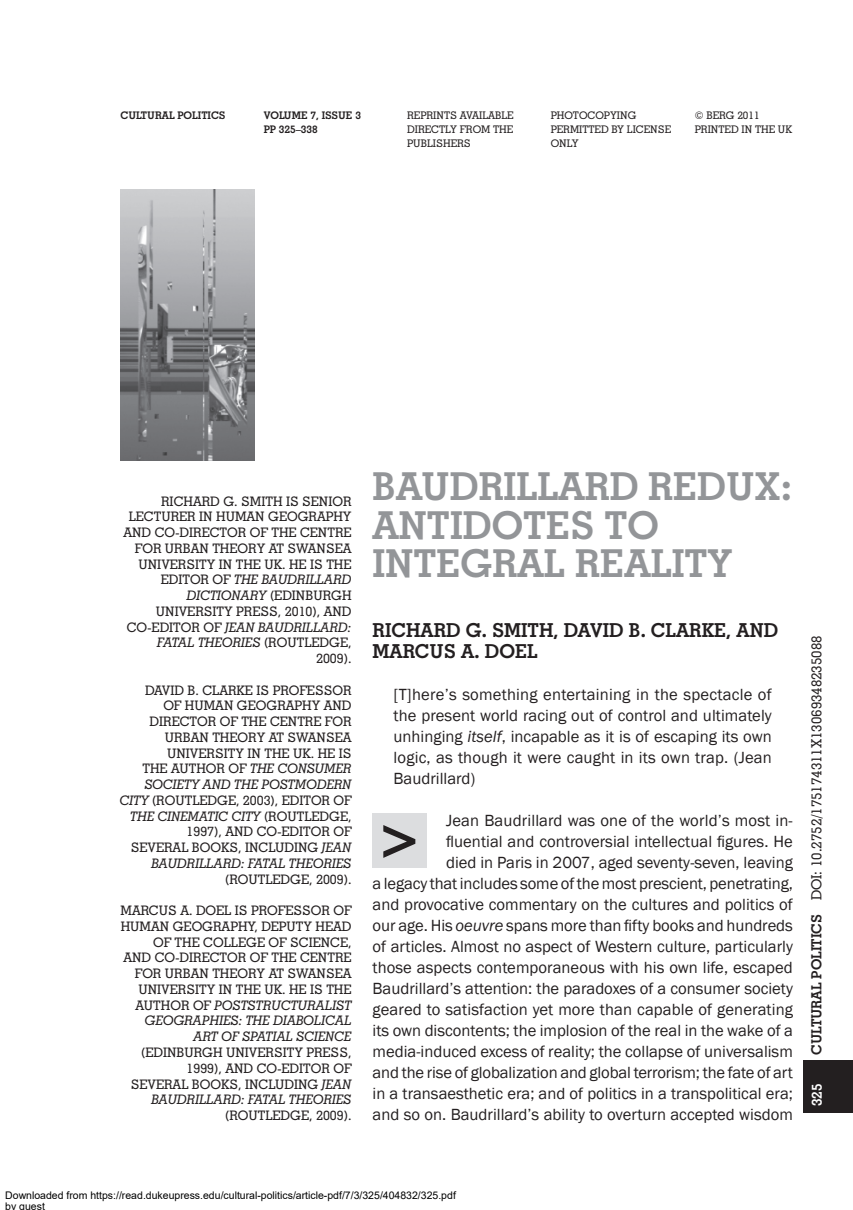
<style>
.page{position:relative;width:853px;height:1210px;background:#fff}
.page>*{position:absolute;margin:0;border:0;box-sizing:border-box;transform-origin:0 0}
.t1{font:500 63px "Helvetica Neue";color:#231f20}
.t2{font:700 38.5px "Geometric Slab 703 BT";color:#939598}
.t3{font:700 19.25px "Geometric Slab 703 BT";color:#231f20}
.t4{font:16.62px/21px "Franklin Gothic";color:#231f20;text-align:justify}
.t5{font:500 14px "Geometric Slab 703 BT";color:#231f20}
.t6{font:700 14px "Geometric Slab 703 BT";color:#fff}
.t7{font:500 13.12px/15.8px "Geometric Slab 703 BT";color:#231f20;text-align:right}
.t8{font:italic 500 13.12px/15.8px "Geometric Slab 703 BT";color:#231f20;text-align:right}
.t9{font:10.5px/10.5px "Arial";color:#000}
.t10{font:500 10.5px/14px "Geometric Slab 703 BT";color:#231f20}
.t11{font:700 10.5px/14px "Geometric Slab 703 BT";color:#231f20}
.s1{font-style:normal}
.s2{font-style:italic}
.s3{font-weight:700}
</style>
<div class="page">
<div style="left:803px;top:1060px;width:49px;height:53px;background:#231f20"></div>
<img style="left:120px;top:189px;width:134px;height:271px">
<div style="left:372px;top:813px;width:54px;height:55px;background:#dcdddf"></div>
<p class="t11" style="left:120px;top:108px;width:106px">CULTURAL POLITICS</p>
<p class="t11" style="left:264px;top:108px;width:99px">VOLUME 7, ISSUE 3<br>PP 325–338</p>
<p class="t10" style="left:407px;top:108px;width:108px;text-align:justify">REPRINTS AVAILABLE DIRECTLY FROM THE PUBLISHERS</p>
<p class="t10" style="left:550px;top:108px;width:122px">PHOTOCOPYING<br>PERMITTED BY LICENSE<br>ONLY</p>
<p class="t10" style="left:694px;top:108px;width:99px">© BERG 2011<br>PRINTED IN THE UK</p>
<p class="t7" style="left:161px;top:493px;width:18px">RICHARD</p>
<p class="t7" style="left:223px;top:493px;width:36px">G. SMITH</p>
<p class="t7" style="left:286px;top:493px;width:34px">IS SENIOR</p>
<p class="t7" style="left:129px;top:508px;width:17px">LECTURER</p>
<p class="t7" style="left:199px;top:508px;width:37px">IN HUMAN</p>
<p class="t7" style="left:268px;top:508px;width:21px">GEOGRAPHY</p>
<p class="t7" style="left:123px;top:524px;width:11px">AND</p>
<p class="t7" style="left:155px;top:524px;width:44px">CO-DIRECTOR</p>
<p class="t7" style="left:250px;top:524px;width:31px">OF THE</p>
<p class="t7" style="left:300px;top:524px;width:20px">CENTRE</p>
<p class="t7" style="left:135px;top:540px;width:10px">FOR</p>
<p class="t7" style="left:165px;top:540px;width:19px">URBAN</p>
<p class="t7" style="left:212px;top:540px;width:18px">THEORY</p>
<p class="t7" style="left:269px;top:540px;width:49px">AT SWANSEA</p>
<p class="t7" style="left:138px;top:556px;width:18px">UNIVERSITY</p>
<p class="t7" style="left:219px;top:556px;width:27px">IN THE</p>
<p class="t7" style="left:264px;top:556px;width:71px">UK. HE IS THE</p>
<p class="t7" style="left:161px;top:571px;width:9px">EDITOR</p>
<p class="t8" style="left:187px;top:571px;width:166px;text-align:left;text-indent:26px"><span class="s1">OF</span> THE BAUDRILLARD<br>DICTIONARY <span class="s1">(EDINBURGH</span></p>
<p class="t7" style="left:156px;top:603px;width:18px">UNIVERSITY</p>
<p class="t7" style="left:236px;top:603px;width:17px">PRESS</p>
<p class="t7" style="left:278px;top:603px;width:57px">, 2010), AND</p>
<p class="t7" style="left:127px;top:619px;width:34px">CO-EDITOR</p>
<p class="t8" style="left:157px;top:619px;width:196px;text-align:left;text-indent:46px"><span class="s1">OF</span> JEAN BAUDRILLARD:<br>FATAL THEORIES <span class="s1">(ROUTLEDGE</span></p>
<p class="t7" style="left:316px;top:634px;width:37px">,<br>2009).</p>
<p class="t7" style="left:145px;top:682px;width:18px">DAVID</p>
<p class="t7" style="left:187px;top:682px;width:34px">B. CLARKE</p>
<p class="t7" style="left:256px;top:682px;width:34px">IS PROFESSOR</p>
<p class="t7" style="left:163px;top:697px;width:42px">OF HUMAN</p>
<p class="t7" style="left:237px;top:697px;width:21px">GEOGRAPHY</p>
<p class="t7" style="left:324px;top:697px;width:11px">AND</p>
<p class="t7" style="left:149px;top:713px;width:19px">DIRECTOR</p>
<p class="t7" style="left:220px;top:713px;width:31px">OF THE</p>
<p class="t7" style="left:270px;top:713px;width:20px">CENTRE</p>
<p class="t7" style="left:325px;top:713px;width:10px">FOR</p>
<p class="t7" style="left:165px;top:729px;width:19px">URBAN</p>
<p class="t7" style="left:212px;top:729px;width:18px">THEORY</p>
<p class="t7" style="left:269px;top:729px;width:49px">AT SWANSEA</p>
<p class="t7" style="left:167px;top:745px;width:18px">UNIVERSITY</p>
<p class="t7" style="left:247px;top:745px;width:27px">IN THE</p>
<p class="t7" style="left:293px;top:745px;width:53px">UK. HE IS</p>
<p class="t7" style="left:142px;top:760px;width:10px">THE</p>
<p class="t7" style="left:171px;top:760px;width:10px">AUTHOR</p>
<p class="t8" style="left:228px;top:760px;width:124px"><span class="s1">OF</span> THE CONSUMER</p>
<p class="t8" style="left:145px;top:776px;width:208px">SOCIETY AND THE POSTMODERN</p>
<p class="t7" style="left:120px;top:792px;width:55px"><span class="s2">CITY</span> (ROUTLEDGE</p>
<p class="t7" style="left:236px;top:792px;width:55px">, 2003), EDITOR</p>
<p class="t7" style="left:333px;top:792px;width:10px">OF</p>
<p class="t8" style="left:130px;top:808px;width:157px">THE CINEMATIC CITY <span class="s1">(ROUTLEDGE</span></p>
<p class="t7" style="left:348px;top:808px;width:5px">,</p>
<p class="t7" style="left:186px;top:823px;width:50px">1997), AND</p>
<p class="t7" style="left:256px;top:823px;width:34px">CO-EDITOR</p>
<p class="t7" style="left:333px;top:823px;width:10px">OF</p>
<p class="t7" style="left:131px;top:839px;width:10px">SEVERAL</p>
<p class="t7" style="left:192px;top:839px;width:11px">BOOKS</p>
<p class="t7" style="left:238px;top:839px;width:16px">, INCLUDING</p>
<p class="t8" style="left:151px;top:839px;width:201px">JEAN<br>BAUDRILLARD: FATAL THEORIES</p>
<p class="t7" style="left:225px;top:871px;width:23px">(ROUTLEDGE</p>
<p class="t7" style="left:309px;top:871px;width:44px">, 2009).</p>
<p class="t7" style="left:120px;top:902px;width:22px">MARCUS</p>
<p class="t7" style="left:180px;top:902px;width:35px">A. DOEL</p>
<p class="t7" style="left:235px;top:902px;width:34px">IS PROFESSOR</p>
<p class="t7" style="left:333px;top:902px;width:10px">OF</p>
<p class="t7" style="left:121px;top:918px;width:21px">HUMAN</p>
<p class="t7" style="left:173px;top:918px;width:21px">GEOGRAPHY</p>
<p class="t7" style="left:254px;top:918px;width:26px">, DEPUTY</p>
<p class="t7" style="left:315px;top:918px;width:20px">HEAD</p>
<p class="t7" style="left:153px;top:934px;width:31px">OF THE</p>
<p class="t7" style="left:203px;top:934px;width:20px">COLLEGE</p>
<p class="t7" style="left:268px;top:934px;width:40px">OF SCIENCE</p>
<p class="t7" style="left:348px;top:934px;width:5px">,</p>
<p class="t7" style="left:123px;top:949px;width:11px">AND</p>
<p class="t7" style="left:155px;top:949px;width:44px">CO-DIRECTOR</p>
<p class="t7" style="left:250px;top:949px;width:31px">OF THE</p>
<p class="t7" style="left:300px;top:949px;width:20px">CENTRE</p>
<p class="t7" style="left:135px;top:965px;width:10px">FOR</p>
<p class="t7" style="left:165px;top:965px;width:19px">URBAN</p>
<p class="t7" style="left:212px;top:965px;width:18px">THEORY</p>
<p class="t7" style="left:269px;top:965px;width:49px">AT SWANSEA</p>
<p class="t7" style="left:138px;top:981px;width:18px">UNIVERSITY</p>
<p class="t7" style="left:219px;top:981px;width:27px">IN THE</p>
<p class="t7" style="left:264px;top:981px;width:71px">UK. HE IS THE</p>
<p class="t7" style="left:135px;top:997px;width:10px">AUTHOR</p>
<p class="t8" style="left:145px;top:997px;width:208px"><span class="s1">OF</span> POSTSTRUCTURALIST<br>GEOGRAPHIES: THE DIABOLICAL<br>ART OF SPATIAL SCIENCE</p>
<p class="t7" style="left:141px;top:1044px;width:22px">(EDINBURGH</p>
<p class="t7" style="left:226px;top:1044px;width:18px">UNIVERSITY</p>
<p class="t7" style="left:306px;top:1044px;width:17px">PRESS</p>
<p class="t7" style="left:348px;top:1044px;width:5px">,</p>
<p class="t7" style="left:186px;top:1060px;width:50px">1999), AND</p>
<p class="t7" style="left:256px;top:1060px;width:34px">CO-EDITOR</p>
<p class="t7" style="left:333px;top:1060px;width:10px">OF</p>
<p class="t7" style="left:131px;top:1075px;width:10px">SEVERAL</p>
<p class="t7" style="left:192px;top:1075px;width:11px">BOOKS</p>
<p class="t7" style="left:238px;top:1075px;width:16px">, INCLUDING</p>
<p class="t8" style="left:151px;top:1075px;width:201px">JEAN<br>BAUDRILLARD: FATAL THEORIES</p>
<p class="t7" style="left:225px;top:1107px;width:23px">(ROUTLEDGE</p>
<p class="t7" style="left:309px;top:1107px;width:44px">, 2009).</p>
<h2 class="t2" style="left:372px;top:463px;width:49px">BAUDRILLARD</h2>
<h2 class="t2" style="left:648px;top:463px;width:53px">REDU</h2>
<h2 class="t2" style="left:754px;top:463px;width:40px">X:</h2>
<h2 class="t2" style="left:372px;top:501px;width:52px">ANTIDOTES</h2>
<h2 class="t2" style="left:604px;top:501px;width:28px">TO</h2>
<h2 class="t2" style="left:372px;top:540px;width:40px">INTEGRAL</h2>
<h2 class="t2" style="left:575px;top:540px;width:48px">REALIT</h2>
<h2 class="t2" style="left:707px;top:540px;width:27px">Y</h2>
<p class="t3" style="left:372px;top:618px;width:26px">RICHARD</p>
<p class="t3" style="left:465px;top:618px;width:52px">G. SMITH</p>
<p class="t3" style="left:553px;top:618px;width:37px">, DAVID</p>
<p class="t3" style="left:628px;top:618px;width:50px">B. CLARKE</p>
<p class="t3" style="left:726px;top:618px;width:25px">, AND</p>
<p class="t3" style="left:372px;top:639px;width:32px">MARCUS</p>
<p class="t3" style="left:461px;top:639px;width:52px">A. DOEL</p>
<p class="t4" style="left:393px;top:684px;width:379px">[T]here’s something entertaining in the spectacle of the present world racing out of control and ultimately unhinging <span class="s2">itself</span>, incapable as it is of escaping its own logic, as though it were caught in its own trap. (Jean Baudrillard)</p>
<p class="t4" style="left:372px;top:810px;width:422px;text-align:right">Jean Baudrillard was one of the world’s most in-<br>fluential and controversial intellectual figures. He<br>died in Paris in 2007, aged seventy-seven, leaving<br>a legacy that includes some of the most prescient, penetrating, and provocative commentary on the cultures and politics of our age. His <span class="s2">oeuvre</span> spans more than fifty books and hundreds of articles. Almost no aspect of Western culture, particularly those aspects contemporaneous with his own life, escaped Baudrillard’s attention: the paradoxes of a consumer society geared to satisfaction yet more than capable of generating its own discontents; the implosion of the real in the wake of a media-induced excess of reality; the collapse of universalism and the rise of globalization and global terrorism; the fate of art in a transaesthetic era; and of politics in a transpolitical era; and so on. Baudrillard’s ability to overturn accepted wisdom</p>
<h1 class="t1" style="left:380px;top:797px;width:39px">&gt;</h1>
<p class="t5" style="left:807px;top:1054px;width:421px;rotate:-90deg"><span class="s3">CULTURAL POLITICS</span> DOI: 10.2752/175174311X13069348235088</p>
<p class="t6" style="left:808px;top:1106px;width:24px;rotate:-90deg">325</p>
<p class="t9" style="left:5px;top:1191px;width:452px">Downloaded from https://read.dukeupress.edu/cultural-politics/article-pdf/7/3/325/404832/325.pdf by guest</p>
</div>
